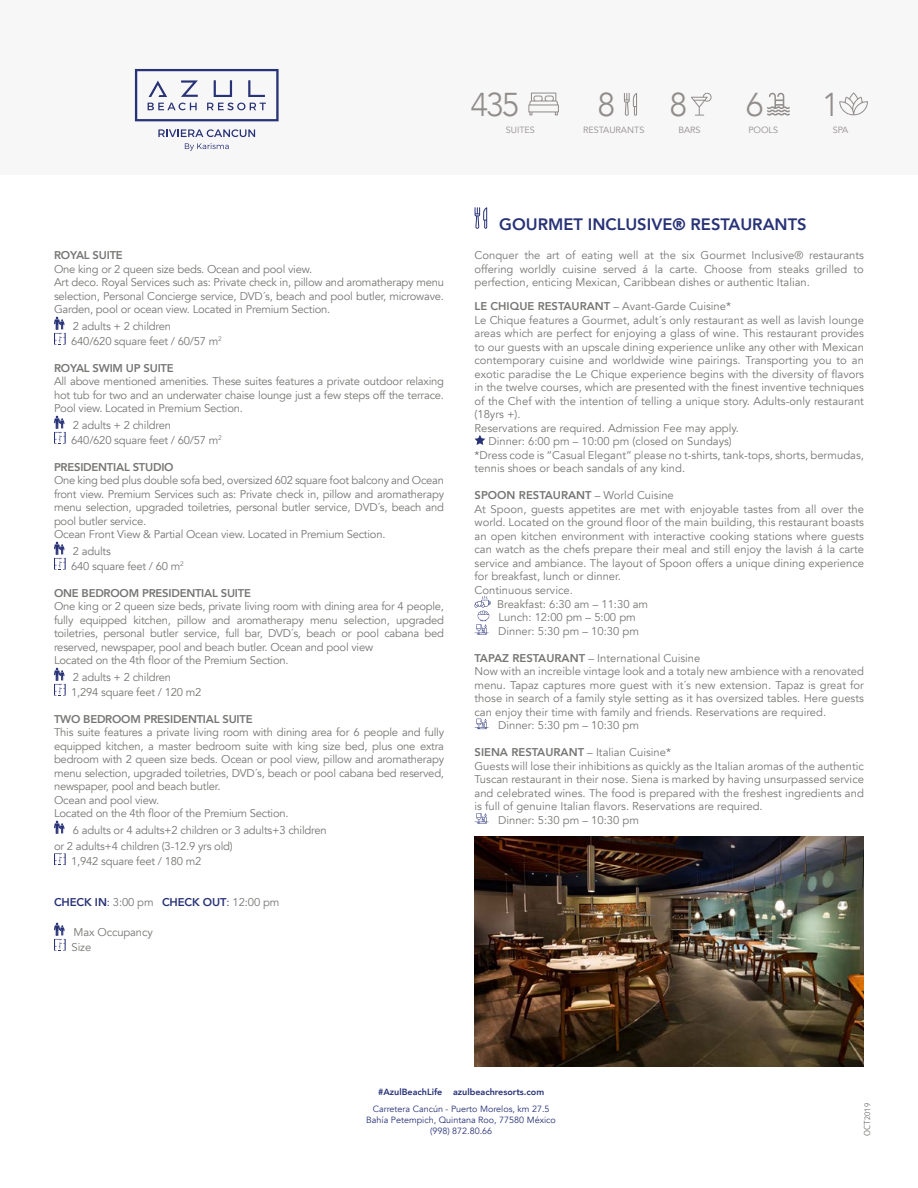
<style>
.page{position:relative;width:918px;height:1188px;background:#fff}
.page>*{position:absolute;margin:0;border:0;box-sizing:border-box;transform-origin:0 0}
.t1{font:300 33px "Avenir";color:#918d8b}
.t2{font:800 16.5px "Avenir";color:#283277}
.t3{font:11.25px/13.5px "Avenir";color:#777674;text-align:justify}
.t4{font:11.25px/13.5px "Avenir";letter-spacing:-.02em;color:#777674}
.t5{font:800 11.25px "Avenir";letter-spacing:-.02em;color:#777674}
.t6{font:800 11.25px "Avenir";letter-spacing:-.01em;color:#283277}
.t7{font:800 11.25px "Avenir";color:#777674}
.t8{font:9px/10.8px "Avenir";color:#283277;text-align:center}
.t9{font:800 9px "Avenir";color:#283277}
.t10{font:9px "Avenir";color:#918d8b}
.t11{font:300 9px "TUI Type";color:#777674}
.s1{font-weight:400}
.s2{font-weight:400;color:#777674}
.s3{font-weight:800}
</style>
<div class="page">
<div style="left:0;top:0;width:918px;height:174px;background:#f8f7f8"></div>
<svg style="left:528px;top:93px;width:31px;height:22px"></svg>
<svg style="left:767px;top:92px;width:23px;height:24px"></svg>
<svg style="left:624px;top:93px;width:13px;height:23px"></svg>
<svg style="left:691px;top:92px;width:21px;height:24px"></svg>
<svg style="left:839px;top:92px;width:29px;height:23px"></svg>
<svg style="left:185px;top:143px;width:44px;height:8px"></svg>
<svg style="left:158px;top:129px;width:97px;height:8px"></svg>
<svg style="left:135px;top:69px;width:144px;height:52px"></svg>
<svg style="left:475px;top:435px;width:10px;height:10px"></svg>
<svg style="left:475px;top:596px;width:16px;height:39px"></svg>
<svg style="left:475px;top:719px;width:14px;height:10px"></svg>
<svg style="left:475px;top:813px;width:14px;height:11px"></svg>
<svg style="left:475px;top:207px;width:12px;height:22px"></svg>
<svg style="left:54px;top:317px;width:12px;height:28px"></svg>
<svg style="left:54px;top:416px;width:12px;height:28px"></svg>
<svg style="left:54px;top:542px;width:12px;height:28px"></svg>
<svg style="left:54px;top:668px;width:12px;height:28px"></svg>
<svg style="left:54px;top:821px;width:10px;height:13px"></svg>
<svg style="left:54px;top:853px;width:12px;height:12px"></svg>
<svg style="left:54px;top:923px;width:12px;height:28px"></svg>
<img style="left:475px;top:837px;width:389px;height:229px">
<h1 class="t1" style="left:471px;top:85px;width:50px">435</h1>
<h1 class="t1" style="left:598px;top:85px;width:19px">8</h1>
<h1 class="t1" style="left:670px;top:85px;width:19px">8</h1>
<h1 class="t1" style="left:746px;top:85px;width:19px">6</h1>
<h1 class="t1" style="left:822px;top:85px;width:19px">1</h1>
<p class="t10" style="left:506px;top:124px;width:31px">SUITES</p>
<p class="t10" style="left:583px;top:124px;width:63px">RESTAURANTS</p>
<p class="t10" style="left:678px;top:124px;width:24px">BARS</p>
<p class="t10" style="left:748px;top:124px;width:31px">POOLS</p>
<p class="t10" style="left:833px;top:124px;width:17px">SPA</p>
<p class="t5" style="left:54px;top:246px;width:70px">ROYAL SUITE</p>
<p class="t4" style="left:54px;top:262px;width:392px">One king or 2 queen size beds. Ocean and pool view.<br>Art deco. Royal Services such as: Private check in, pillow and aromatherapy menu selection, Personal Concierge service, DVD´s, beach and pool butler, microwave.<br>Garden, pool or ocean view. Located in Premium Section.</p>
<p class="t4" style="left:71px;top:318px;width:152px;line-height:15px">2 adults + 2 children<br>640/620 square feet / 60/57 m<sup>2</sup></p>
<p class="t5" style="left:54px;top:359px;width:121px">ROYAL SWIM UP SUITE</p>
<p class="t3" style="left:54px;top:375px;width:392px">All above mentioned amenities. These suites features a private outdoor relaxing hot tub for two and an underwater chaise lounge just a few steps off the terrace.<br>Pool view. Located in Premium Section.</p>
<p class="t4" style="left:71px;top:417px;width:152px;line-height:15px">2 adults + 2 children<br>640/620 square feet / 60/57 m<sup>2</sup></p>
<p class="t5" style="left:54px;top:458px;width:121px">PRESIDENTIAL STUDIO</p>
<p class="t4" style="left:54px;top:474px;width:392px">One king bed plus double sofa bed, oversized 602 square foot balcony and Ocean front view. Premium Services such as: Private check in, pillow and aromatherapy menu selection, upgraded toiletries, personal butler service, DVD´s, beach and pool butler service.<br>Ocean Front View &amp; Partial Ocean view. Located in Premium Section.</p>
<p class="t4" style="left:71px;top:543px;width:114px;line-height:15px">2 adults<br>640 square feet / 60 m<sup>2</sup></p>
<p class="t5" style="left:54px;top:584px;width:198px">ONE BEDROOM PRESIDENTIAL SUITE</p>
<p class="t4" style="left:54px;top:600px;width:392px">One king or 2 queen size beds, private living room with dining area for 4 people, fully equipped kitchen, pillow and aromatherapy menu selection, upgraded toiletries, personal butler service, full bar, DVD´s, beach or pool cabana bed reserved, newspaper, pool and beach butler. Ocean and pool view<br>Located on the 4th floor of the Premium Section.</p>
<p class="t4" style="left:71px;top:669px;width:132px;line-height:15px">2 adults + 2 children<br>1,294 square feet / 120 m2</p>
<p class="t5" style="left:54px;top:710px;width:200px">TWO BEDROOM PRESIDENTIAL SUITE</p>
<p class="t4" style="left:54px;top:726px;width:392px">This suite features a private living room with dining area for 6 people and fully equipped kitchen, a master bedroom suite with king size bed, plus one extra bedroom with 2 queen size beds. Ocean or pool view, pillow and aromatherapy menu selection, upgraded toiletries, DVD´s, beach or pool cabana bed reserved, newspaper, pool and beach butler.<br>Ocean and pool view.<br>Located on the 4th floor of the Premium Section.</p>
<p class="t4" style="left:54px;top:822px;width:274px;line-height:16.5px;text-indent:19px">6 adults or 4 adults+2 children or 3 adults+3 children or 2 adults+4 children (3-12.9 yrs old)</p>
<p class="t4" style="left:71px;top:855px;width:132px">1,942 square feet / 180 m2</p>
<p class="t6" style="left:54px;top:893px;width:227px">CHECK IN<span class="s1">:</span> <span class="s2">3:00 pm</span> CHECK OUT<span class="s1">:</span> <span class="s2">12:00 pm</span></p>
<p class="t3" style="left:72px;top:924px;width:83px;line-height:15px">Max Occupancy<br>Size</p>
<h2 class="t2" style="left:499px;top:211px;width:309px">GOURMET INCLUSIVE® RESTAURANTS</h2>
<p class="t3" style="left:475px;top:249px;width:391px">Conquer the art of eating well at the six Gourmet Inclusive® restaurants offering worldly cuisine served á la carte. Choose from steaks grilled to perfection, enticing Mexican, Caribbean dishes or authentic Italian.</p>
<p class="t3" style="left:475px;top:300px;width:258px"><span class="s3">LE CHIQUE RESTAURANT</span> – Avant-Garde Cuisine*</p>
<p class="t3" style="left:475px;top:313px;width:391px">Le Chique features a Gourmet, adult´s only restaurant as well as lavish lounge</p>
<p class="t3" style="left:475px;top:327px;width:391px">areas which are perfect for enjoying a glass of wine. This restaurant provides</p>
<p class="t3" style="left:475px;top:340px;width:391px">to our guests with an upscale dining experience unlike any other with Mexican</p>
<p class="t3" style="left:475px;top:354px;width:391px">contemporary cuisine and worldwide wine pairings. Transporting you to an</p>
<p class="t3" style="left:475px;top:367px;width:391px">exotic paradise the Le Chique experience begins with the diversity of flavors</p>
<p class="t3" style="left:475px;top:381px;width:391px">in the twelve courses, which are presented with the finest inventive techniques</p>
<p class="t3" style="left:475px;top:394px;width:391px">of the Chef with the intention of telling a unique story. Adults-only restaurant</p>
<p class="t3" style="left:475px;top:408px;width:48px">(18yrs +).</p>
<p class="t3" style="left:475px;top:421px;width:266px">Reservations are required. Admission Fee may apply.</p>
<p class="t3" style="left:488px;top:435px;width:245px">Dinner: 6:00 pm – 10:00 pm (closed on Sundays)</p>
<p class="t3" style="left:475px;top:448px;width:391px">*Dress code is “Casual Elegant” please no t-shirts, tank-tops, shorts, bermudas,</p>
<p class="t3" style="left:475px;top:462px;width:212px">tennis shoes or beach sandals of any kind.</p>
<p class="t7" style="left:475px;top:486px;width:201px">SPOON RESTAURANT <span class="s1">– World Cuisine</span></p>
<p class="t3" style="left:475px;top:502px;width:391px">At Spoon, guests appetites are met with enjoyable tastes from all over the</p>
<p class="t3" style="left:475px;top:516px;width:391px">world. Located on the ground floor of the main building, this restaurant boasts</p>
<p class="t3" style="left:475px;top:529px;width:391px">an open kitchen environment with interactive cooking stations where guests</p>
<p class="t3" style="left:475px;top:543px;width:391px">can watch as the chefs prepare their meal and still enjoy the lavish á la carte</p>
<p class="t3" style="left:475px;top:556px;width:391px">service and ambiance. The layout of Spoon offers a unique dining experience</p>
<p class="t3" style="left:475px;top:570px;width:148px">for breakfast, lunch or dinner.</p>
<p class="t3" style="left:475px;top:583px;width:100px">Continuous service.</p>
<p class="t3" style="left:497px;top:597px;width:153px">Breakfast: 6:30 am – 11:30 am</p>
<p class="t3" style="left:499px;top:611px;width:139px">Lunch: 12:00 pm – 5:00 pm</p>
<p class="t3" style="left:498px;top:624px;width:142px">Dinner: 5:30 pm – 10:30 pm</p>
<p class="t3" style="left:475px;top:651px;width:227px"><span class="s3">TAPAZ RESTAURANT</span> – International Cuisine</p>
<p class="t3" style="left:475px;top:665px;width:391px">Now with an increible vintage look and a totaly new ambience with a renovated</p>
<p class="t3" style="left:475px;top:678px;width:391px">menu. Tapaz captures more guest with it´s new extension. Tapaz is great for</p>
<p class="t3" style="left:475px;top:692px;width:391px">those in search of a family style setting as it has oversized tables. Here guests</p>
<p class="t3" style="left:475px;top:705px;width:353px">can enjoy their time with family and friends. Reservations are required.</p>
<p class="t3" style="left:498px;top:719px;width:142px">Dinner: 5:30 pm – 10:30 pm</p>
<p class="t3" style="left:475px;top:746px;width:198px"><span class="s3">SIENA RESTAURANT</span> – Italian Cuisine*</p>
<p class="t3" style="left:475px;top:759px;width:391px">Guests will lose their inhibitions as quickly as the Italian aromas of the authentic</p>
<p class="t3" style="left:475px;top:773px;width:391px">Tuscan restaurant in their nose. Siena is marked by having unsurpassed service</p>
<p class="t3" style="left:475px;top:786px;width:391px">and celebrated wines. The food is prepared with the freshest ingredients and</p>
<p class="t3" style="left:475px;top:800px;width:290px">is full of genuine Italian flavors. Reservations are required.</p>
<p class="t3" style="left:498px;top:813px;width:142px">Dinner: 5:30 pm – 10:30 pm</p>
<p class="t9" style="left:378px;top:1085px;width:168px">#AzulBeachLife azulbeachresorts.com</p>
<p class="t8" style="left:366px;top:1104px;width:191px">Carretera Cancún - Puerto Morelos, km 27.5<br>Bahía Petempich, Quintana Roo, 77580 México (998) 872.80.66</p>
<p class="t11" style="left:862px;top:1136px;width:34px;rotate:-90deg">OCT2019</p>
</div>
